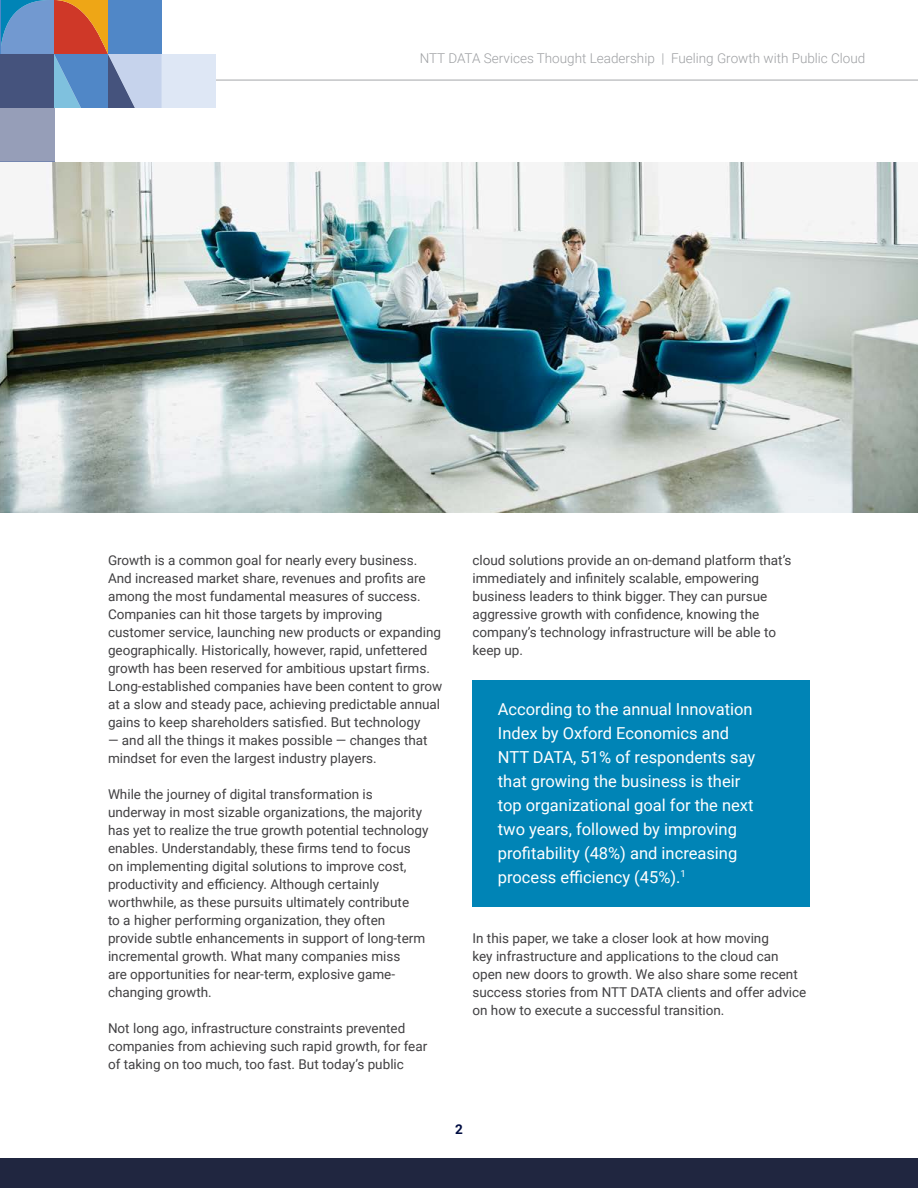
<style>
.page{position:relative;width:918px;height:1188px;background:#fff}
.page>*{position:absolute;margin:0;border:0;box-sizing:border-box;transform-origin:0 0}
.Body_Copy{font:16.5px/24px "Roboto";color:#fff}
.Body_Copy-2{font:13.5px/18px "Roboto";color:#414042}
.t1{font:300 13.5px "Roboto";color:#9d9fa2}
.t2{font:700 13.5px "Roboto";color:#000d42}
</style>
<div class="page">
<div style="left:0;top:1158px;width:918px;height:30px;background:#202640"></div>
<hr style="left:216px;top:79px;width:702px;height:2px;background:#c2c4c6">
<svg style="left:0;top:0;width:162px;height:108px;background:#7783a2"></svg>
<div style="left:0;top:108px;width:54px;height:54px;background:#969eb8"></div>
<div style="left:162px;top:54px;width:54px;height:54px;background:#dee7f5"></div>
<hr style="left:0;top:0;width:1px;height:54px;background:#5087c7">
<img style="left:0;top:162px;width:918px;height:350px">
<div style="left:472px;top:680px;width:338px;height:227px;background:#0084b6"></div>
<p class="t1" style="left:420px;top:49px;width:447px">NTT DATA Services Thought Leadership | Fueling Growth with Public Cloud</p>
<p class="Body_Copy-2" style="left:108px;top:551px;width:336px">Growth is a common goal for nearly every business.<br>And increased market share, revenues and profits are among the most fundamental measures of success.<br>Companies can hit those targets by improving customer service, launching new products or expanding geographically. Historically, however, rapid, unfettered growth has been reserved for ambitious upstart firms.<br>Long-established companies have been content to grow at a slow and steady pace, achieving predictable annual gains to keep shareholders satisfied. But technology</p>
<p class="Body_Copy-2" style="left:108px;top:731px;width:321px">— and all the things it makes possible — changes that mindset for even the largest industry players.</p>
<p class="Body_Copy-2" style="left:108px;top:785px;width:322px">While the journey of digital transformation is underway in most sizable organizations, the majority has yet to realize the true growth potential technology enables. Understandably, these firms tend to focus on implementing digital solutions to improve cost, productivity and efficiency. Although certainly worthwhile, as these pursuits ultimately contribute<br>to a higher performing organization, they often provide subtle enhancements in support of long-term incremental growth. What many companies miss<br>are opportunities for near-term, explosive game&shy;changing growth.</p>
<p class="Body_Copy-2" style="left:108px;top:1019px;width:321px">Not long ago, infrastructure constraints prevented companies from achieving such rapid growth, for fear of taking on too much, too fast. But today’s public</p>
<p class="Body_Copy-2" style="left:472px;top:551px;width:321px">cloud solutions provide an on-demand platform that’s immediately and infinitely scalable, empowering business leaders to think bigger. They can pursue aggressive growth with confidence, knowing the company’s technology infrastructure will be able to keep up.</p>
<p class="Body_Copy" style="left:498px;top:696px;width:259px">According to the annual Innovation Index by Oxford Economics and NTT DATA, 51% of respondents say that growing the business is their top organizational goal for the next two years, followed by improving profitability (48%) and increasing process efficiency (45%).<sup>1</sup></p>
<p class="Body_Copy-2" style="left:472px;top:929px;width:335px">In this paper, we take a closer look at how moving<br>key infrastructure and applications to the cloud can open new doors to growth. We also share some recent success stories from NTT DATA clients and offer advice on how to execute a successful transition.</p>
<p class="t2" style="left:455px;top:1120px;width:9px">2</p>
</div>
